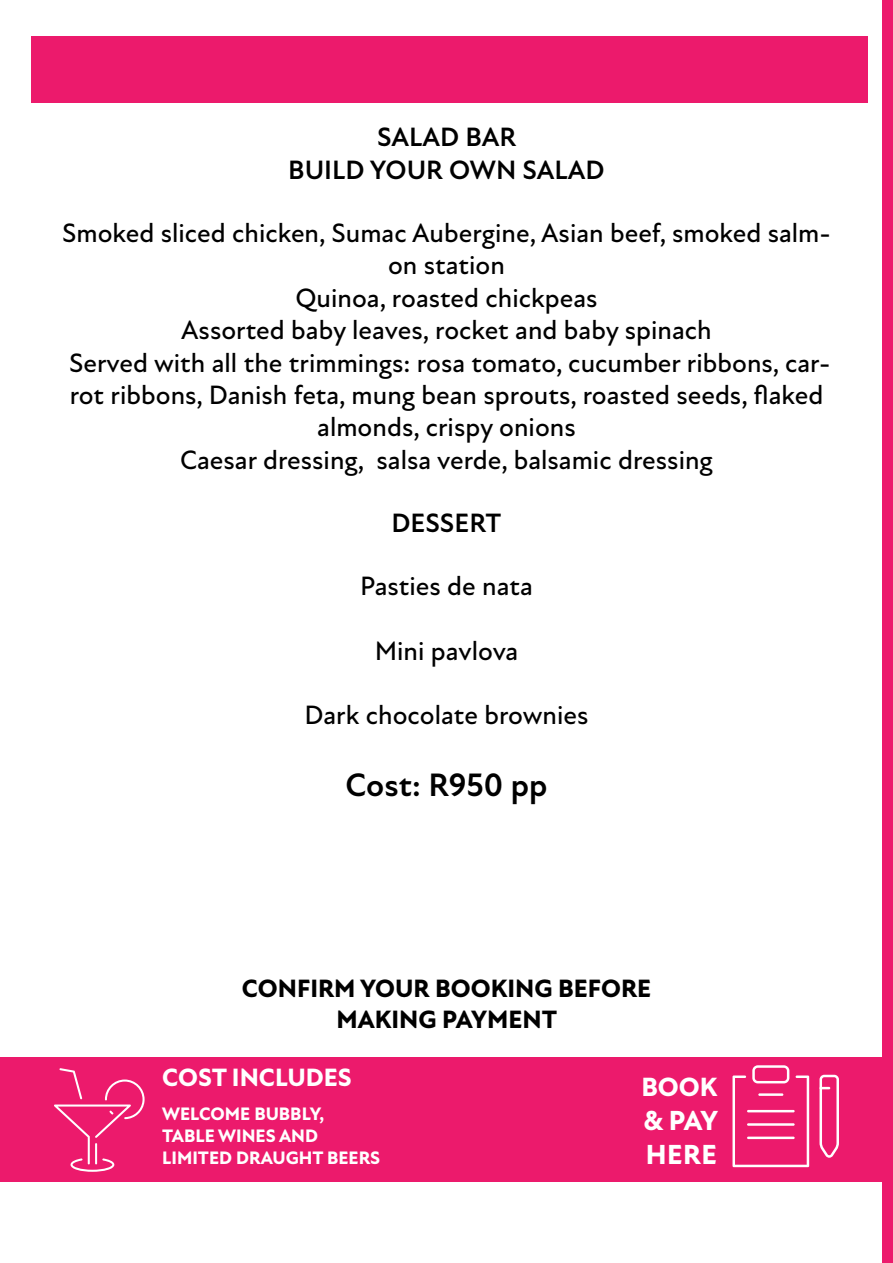
<style>
.page{position:relative;width:893px;height:1263px;background:#fff}
.page>*{position:absolute;margin:0;border:0;box-sizing:border-box;transform-origin:0 0}
.t1{font:700 33px "New Atten";color:#000}
.t2{font:800 28.05px/33.8px "New Atten";letter-spacing:.02em;color:#fff}
.t3{font:500 27px/32.4px "New Atten";color:#000;text-align:center}
.t4{font:700 27px/32.4px "New Atten";color:#000;text-align:center}
.t5{font:800 26.85px "New Atten";color:#fff}
.t6{font:800 25.5px/30.6px "New Atten";color:#000;text-align:center}
.t7{font:800 25.5px "New Atten";color:#fff}
.t8{font:800 18.3px/21.6px "New Atten";color:#fff}
</style>
<div class="page">
<div style="left:31px;top:36px;width:833px;height:67px;background:#ec1a6c"></div>
<div style="left:54px;top:36px;width:813px;height:67px;background:#ec1a6c"></div>
<div style="left:0;top:1057px;width:882px;height:125px;background:#ec1a6c"></div>
<svg style="left:732px;top:1065px;width:77px;height:102px"></svg>
<hr style="left:758px;top:1093px;width:25px;height:3px;background:#fff">
<hr style="left:747px;top:1110px;width:48px;height:2px;background:#fff">
<hr style="left:747px;top:1136px;width:48px;height:3px;background:#fff">
<hr style="left:747px;top:1123px;width:48px;height:3px;background:#fff">
<svg style="left:819px;top:1075px;width:20px;height:83px"></svg>
<div style="left:882px;top:0;width:11px;height:1263px;background:#ec1a6c"></div>
<svg style="left:54px;top:1068px;width:91px;height:104px"></svg>
<p class="t4" style="left:288px;top:122px;width:318px">SALAD BAR<br>BUILD YOUR OWN SALAD</p>
<p class="t3" style="left:62px;top:217px;width:770px">Smoked sliced chicken, Sumac Aubergine, Asian beef, smoked salm&shy;on station<br>Quinoa, roasted chickpeas<br>Assorted baby leaves, rocket and baby spinach<br>Served with all the trimmings: rosa tomato, cucumber ribbons, car&shy;rot ribbons, Danish feta, mung bean sprouts, roasted seeds, flaked almonds, crispy onions<br>Caesar dressing, salsa verde, balsamic dressing</p>
<p class="t4" style="left:391px;top:507px;width:112px">DESSERT</p>
<p class="t3" style="left:360px;top:570px;width:174px">Pasties de nata</p>
<p class="t3" style="left:375px;top:635px;width:145px">Mini pavlova</p>
<p class="t3" style="left:304px;top:699px;width:286px">Dark chocolate brownies</p>
<p class="t1" style="left:345px;top:766px;width:204px">Cost: R950 pp</p>
<p class="t6" style="left:242px;top:974px;width:411px">CONFIRM YOUR BOOKING BEFORE<br>MAKING PAYMENT</p>
<p class="t7" style="left:162px;top:1062px;width:191px">COST INCLUDES</p>
<p class="t8" style="left:162px;top:1104px;width:220px">WELCOME BUBBLY,<br>TABLE WINES AND<br>LIMITED DRAUGHT BEERS</p>
<p class="t5" style="left:641px;top:1071px;width:78px">BOOK</p>
<p class="t2" style="left:644px;top:1104px;width:76px">&amp; PAY<br>HERE</p>
</div>
